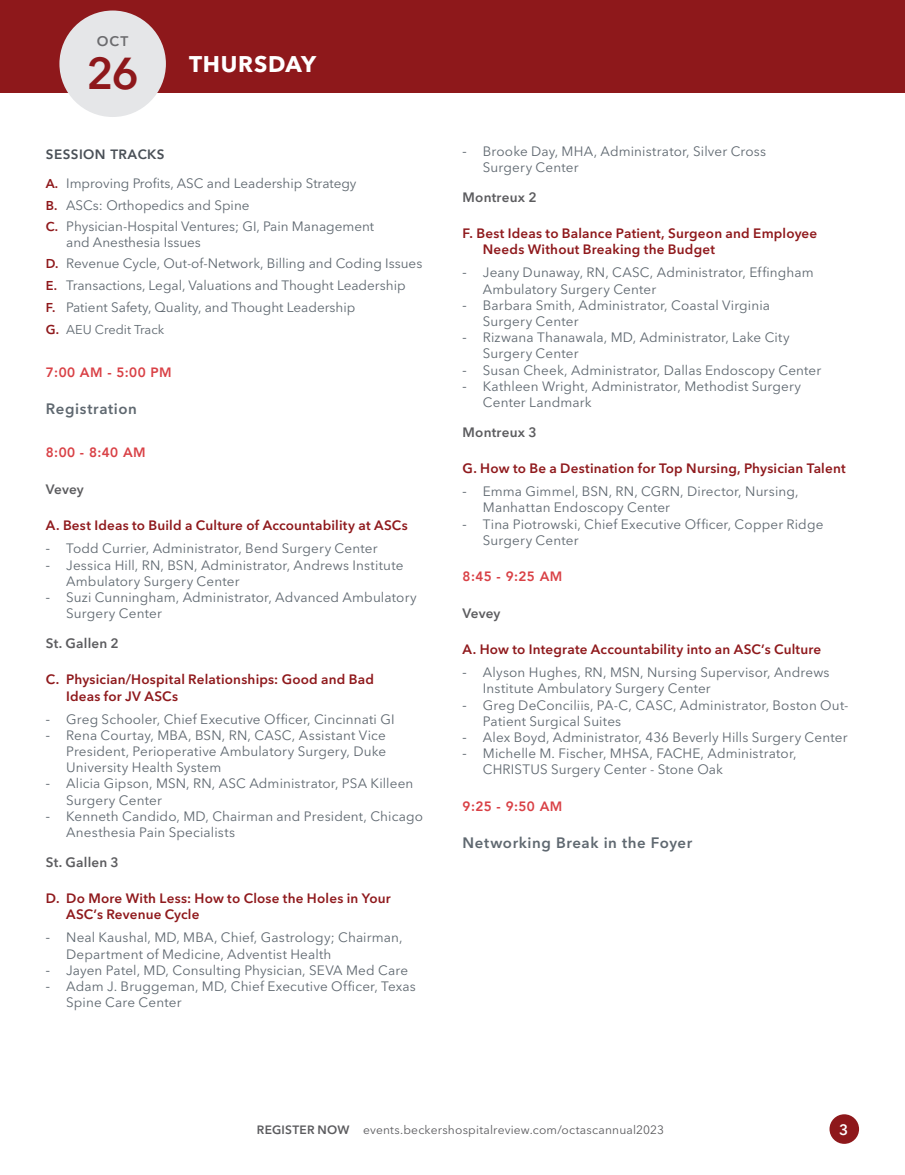
<style>
.page{position:relative;width:905px;height:1175px;background:#fff}
.page>*{position:absolute;margin:0;border:0;box-sizing:border-box;transform-origin:0 0}
.Conf_Schedule_Date{font:600 44.25px "Avenir Next LT Pro";color:#8e181b}
.Conf_Schedule_Date-2{font:700 22.5px "Avenir Next LT Pro";letter-spacing:.03em;color:#fff}
.Break_Session{font:600 15px "Avenir Next LT Pro";letter-spacing:.04em;color:#5f6870}
.t1{font:600 15px "Avenir Next LT Pro";color:#fff}
.Conf_Schedule_Date-3{font:600 13.8px "Avenir Next LT Pro";color:#6b6b6e}
.t2{font:13.5px/16.2px "Avenir Next LT Pro";letter-spacing:.01em;color:#5f6870}
.ASC_Session_Name{font:600 13.5px/16.2px "Avenir Next LT Pro";letter-spacing:.015em;color:#8f191c}
.ASC_Session_Name-2{font:600 13.5px "Avenir Next LT Pro";letter-spacing:.015em;color:#5c5c5f}
.TIME{font:800 13.5px "Avenir";letter-spacing:.03em;color:#d94146}
.t3{font:800 13.5px "Avenir";letter-spacing:.03em;color:#4a5057}
.t4{font:12.75px "Avenir Next LT Pro";color:#5f6870}
.t5{font:12px "Avenir Next LT Pro";letter-spacing:.015em;color:#5c5c5f}
.s1{font-weight:600;font-size:12.75px;color:#8f191c}
.s2{font-weight:600;color:#8f191c}
.s3{font-family:"Myriad Pro"}
.s4{font-weight:600}
</style>
<div class="page">
<div style="left:829px;top:1114px;width:30px;height:29px;background:#8e181b;border-radius:50%"></div>
<div style="left:0;top:0;width:904px;height:93px;background:#8e181b"></div>
<div style="left:59px;top:11px;width:107px;height:106px;background:#e5e6e8;border-radius:50%"></div>
<p class="Conf_Schedule_Date-3" style="left:97px;top:33px;width:33px">OCT</p>
<p class="Conf_Schedule_Date" style="left:87px;top:47px;width:54px">26</p>
<p class="Conf_Schedule_Date-2" style="left:189px;top:51px;width:128px">THURSDAY</p>
<p class="t3" style="left:46px;top:144px;width:120px">SESSION TRACKS</p>
<p class="t2" style="left:46px;top:175px;width:312px"><span class="s1">A.</span> Improving Profits, ASC and Leadership Strategy</p>
<p class="t2" style="left:46px;top:197px;width:205px"><span class="s1">B.</span> ASCs: Orthopedics and Spine</p>
<p class="t2" style="left:66px;top:219px;width:309px;line-height:15.3px;text-indent:-20px"><span class="s1">C.</span> Physician-Hospital Ventures; GI, Pain Management and Anesthesia Issues</p>
<p class="t2" style="left:46px;top:255px;width:378px"><span class="s1">D.</span> Revenue Cycle, Out-of-Network, Billing and Coding Issues</p>
<p class="t2" style="left:46px;top:277px;width:361px"><span class="s1">E.</span> Transactions, Legal, Valuations and Thought Leadership</p>
<p class="t2" style="left:46px;top:299px;width:311px"><span class="s1">F.</span> Patient Safety, Quality, and Thought Leadership</p>
<p class="t4" style="left:46px;top:322px;width:120px"><span class="s2">G.</span> AEU Credit Track</p>
<p class="TIME" style="left:46px;top:362px;width:127px">7:00 AM - 5:00 PM</p>
<p class="Break_Session" style="left:46px;top:400px;width:92px">Registration</p>
<p class="TIME" style="left:46px;top:442px;width:101px">8:00 - 8:40 AM</p>
<p class="ASC_Session_Name-2" style="left:46px;top:481px;width:39px">Vevey</p>
<p class="ASC_Session_Name" style="left:46px;top:517px;width:363px">A. Best Ideas to Build a Culture of Accountability at ASCs</p>
<p class="t2" style="left:46px;top:540px;width:333px"><span class="s3">-</span> Todd Currier, Administrator, Bend Surgery Center</p>
<p class="t2" style="left:66px;top:556px;width:339px;text-indent:-20px"><span class="s3">-</span> Jessica Hill, RN, BSN, Administrator, Andrews Institute<br>Ambulatory Surgery Center</p>
<p class="t2" style="left:66px;top:589px;width:352px;text-indent:-20px"><span class="s3">-</span> Suzi Cunningham, Administrator, Advanced Ambulatory<br>Surgery Center</p>
<p class="ASC_Session_Name-2" style="left:46px;top:635px;width:74px">St. Gallen 2</p>
<p class="ASC_Session_Name" style="left:66px;top:671px;width:309px;text-indent:-20px">C. Physician/Hospital Relationships: Good and Bad<br>Ideas for JV ASCs</p>
<p class="t2" style="left:46px;top:710px;width:350px"><span class="s3">-</span> Greg Schooler, Chief Executive Officer, Cincinnati GI</p>
<p class="t2" style="left:66px;top:727px;width:321px;text-align:justify;text-indent:-20px"><span class="s3">-</span> Rena Courtay, MBA, BSN, RN, CASC, Assistant Vice President, Perioperative Ambulatory Surgery, Duke University Health System</p>
<p class="t2" style="left:66px;top:775px;width:349px;text-indent:-20px"><span class="s3">-</span> Alicia Gipson, MSN, RN, ASC Administrator, PSA Killeen<br>Surgery Center</p>
<p class="t2" style="left:66px;top:808px;width:358px;text-indent:-20px"><span class="s3">-</span> Kenneth Candido, MD, Chairman and President, Chicago<br>Anesthesia Pain Specialists</p>
<p class="ASC_Session_Name-2" style="left:46px;top:853px;width:74px">St. Gallen 3</p>
<p class="ASC_Session_Name" style="left:66px;top:890px;width:326px;text-indent:-20px">D. Do More With Less: How to Close the Holes in Your<br>ASC’s Revenue Cycle</p>
<p class="t2" style="left:66px;top:929px;width:338px;text-indent:-20px"><span class="s3">-</span> Neal Kaushal, MD, MBA, Chief, Gastrology; Chairman,<br>Department of Medicine, Adventist Health</p>
<p class="t2" style="left:46px;top:961px;width:364px"><span class="s3">-</span> Jayen Patel, MD, Consulting Physician, SEVA Med Care</p>
<p class="t2" style="left:66px;top:978px;width:351px;text-indent:-20px"><span class="s3">-</span> Adam J. Bruggeman, MD, Chief Executive Officer, Texas<br>Spine Care Center</p>
<p class="t2" style="left:483px;top:143px;width:285px;text-indent:-20px"><span class="s3">-</span> Brooke Day, MHA, Administrator, Silver Cross<br>Surgery Center</p>
<p class="ASC_Session_Name-2" style="left:462px;top:189px;width:76px">Montreux 2</p>
<p class="ASC_Session_Name" style="left:483px;top:225px;width:336px;text-indent:-20px">F. Best Ideas to Balance Patient, Surgeon and Employee<br>Needs Without Breaking the Budget</p>
<p class="t2" style="left:483px;top:264px;width:332px;text-indent:-20px"><span class="s3">-</span> Jeany Dunaway, RN, CASC, Administrator, Effingham<br>Ambulatory Surgery Center</p>
<p class="t2" style="left:483px;top:297px;width:288px;text-indent:-20px"><span class="s3">-</span> Barbara Smith, Administrator, Coastal Virginia<br>Surgery Center</p>
<p class="t2" style="left:483px;top:329px;width:308px;text-indent:-20px"><span class="s3">-</span> Rizwana Thanawala, MD, Administrator, Lake City<br>Surgery Center</p>
<p class="t2" style="left:462px;top:362px;width:360px"><span class="s3">-</span> Susan Cheek, Administrator, Dallas Endoscopy Center</p>
<p class="t2" style="left:483px;top:378px;width:320px;text-indent:-20px"><span class="s3">-</span> Kathleen Wright, Administrator, Methodist Surgery<br>Center Landmark</p>
<p class="ASC_Session_Name-2" style="left:462px;top:424px;width:76px">Montreux 3</p>
<p class="ASC_Session_Name" style="left:462px;top:460px;width:384px">G. How to Be a Destination for Top Nursing, Physician Talent</p>
<p class="t2" style="left:483px;top:483px;width:317px;text-indent:-20px"><span class="s3">-</span> Emma Gimmel, BSN, RN, CGRN, Director, Nursing,<br>Manhattan Endoscopy Center</p>
<p class="t2" style="left:483px;top:515px;width:342px;text-indent:-20px"><span class="s3">-</span> Tina Piotrowski, Chief Executive Officer, Copper Ridge<br>Surgery Center</p>
<p class="TIME" style="left:462px;top:566px;width:101px">8:45 - 9:25 AM</p>
<p class="ASC_Session_Name-2" style="left:462px;top:605px;width:39px">Vevey</p>
<p class="ASC_Session_Name" style="left:462px;top:641px;width:360px">A. How to Integrate Accountability into an ASC’s Culture</p>
<p class="t2" style="left:483px;top:664px;width:348px;text-indent:-20px"><span class="s3">-</span> Alyson Hughes, RN, MSN, Nursing Supervisor, Andrews<br>Institute Ambulatory Surgery Center</p>
<p class="t2" style="left:483px;top:696px;width:366px;text-indent:-20px"><span class="s3">-</span> Greg DeConciliis, PA-C, CASC, Administrator, Boston Out-<br>Patient Surgical Suites</p>
<p class="t2" style="left:462px;top:729px;width:386px"><span class="s3">-</span> Alex Boyd, Administrator, 436 Beverly Hills Surgery Center</p>
<p class="t2" style="left:483px;top:745px;width:315px;text-indent:-20px"><span class="s3">-</span> Michelle M. Fischer, MHSA, FACHE, Administrator,<br>CHRISTUS Surgery Center - Stone Oak</p>
<p class="TIME" style="left:462px;top:795px;width:101px">9:25 - 9:50 AM</p>
<p class="Break_Session" style="left:462px;top:833px;width:231px">Networking Break in the Foyer</p>
<p class="t5" style="left:257px;top:1122px;width:408px"><span class="s4">REGISTER NOW</span> events.beckershospitalreview.com/octascannual2023</p>
<p class="t1" style="left:839px;top:1120px;width:11px">3</p>
</div>
